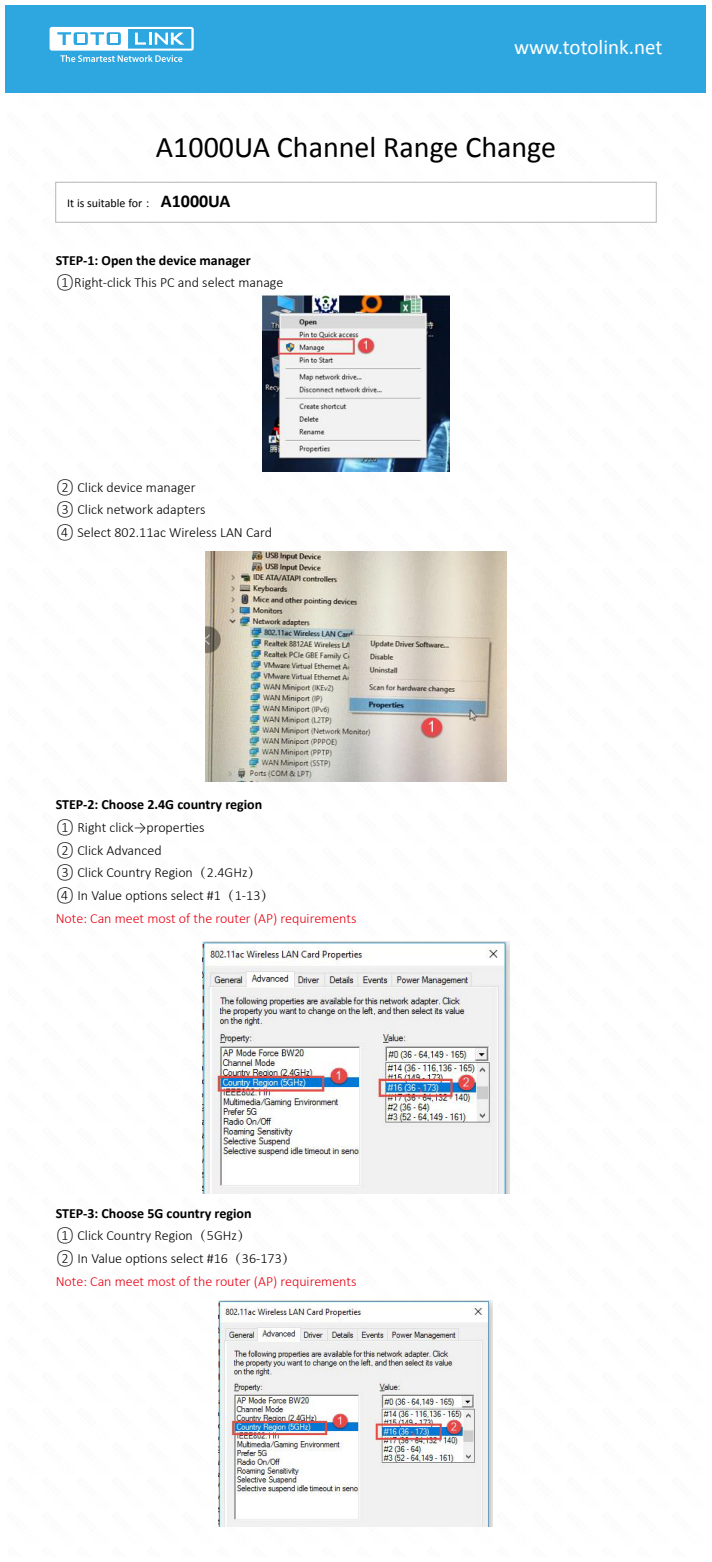
<style>
.page{position:relative;width:712px;height:1562px;background:#fff}
.page>*{position:absolute;margin:0;border:0;box-sizing:border-box;transform-origin:0 0}
.t1{font:30px "Calibri";color:#000}
.t2{font:21px "Calibri";color:#fff}
.t3{font:300 14px/22.7px "Calibri";color:#000}
.t4{font:700 14px "Calibri";color:#000}
.t5{font:12px "Calibri";color:#000}
.s1{font-family:"Adobe Song Std";font-weight:300}
.s2{font-weight:700;font-size:18px}
.s3{font-family:"Adobe Song Std"}
.s4{color:#e60012}
.s5{font-weight:700}
</style>
<div class="page">
<div style="left:6px;top:6px;width:700px;height:87px;background:#2ea7e0"></div>
<svg style="left:50px;top:27px;width:144px;height:35px"></svg>
<div style="left:55px;top:182px;width:601px;height:41px;background:#fff;border:1px solid #b5b5b6"></div>
<img style="left:262px;top:295px;width:187px;height:176px">
<img style="left:206px;top:551px;width:300px;height:230px">
<img style="left:203px;top:941px;width:306px;height:252px">
<img style="left:218px;top:1300px;width:274px;height:226px">
<h2 class="t2" style="left:514px;top:34px;width:150px">www.totolink.net</h2>
<h1 class="t1" style="left:156px;top:128px;width:401px">A1000UA Channel Range Change</h1>
<p class="t5" style="left:67px;top:195px;width:165px">It is suitable for <span class="s1">：</span> <span class="s2">A1000UA</span></p>
<p class="t4" style="left:56px;top:251px;width:196px">STEP-1: Open the device manager</p>
<p class="t3" style="left:56px;top:271px;width:229px">①Right-click This PC and select manage</p>
<p class="t3" style="left:56px;top:475px;width:218px">② Click device manager<br>③ Click network adapters<br>④ Select 802.11ac Wireless LAN Card</p>
<p class="t4" style="left:56px;top:795px;width:208px">STEP-2: Choose 2.4G country region</p>
<p class="t3" style="left:56px;top:815px;width:302px">① Right click→properties<br>② Click Advanced<br>③ Click Country Region<span class="s3">（</span>2.4GHz<span class="s3">）<br></span>④ In Value options select #1<span class="s3">（</span>1-13<span class="s3">）<br></span><span class="s4">Note: Can meet most of the router (AP) requirements</span></p>
<p class="t3" style="left:56px;top:1201px;width:302px"><span class="s5">STEP-3: Choose 5G country region<br></span>① Click Country Region<span class="s3">（</span>5GHz<span class="s3">）<br></span>② In Value options select #16<span class="s3">（</span>36-173<span class="s3">）<br></span><span class="s4">Note: Can meet most of the router (AP) requirements</span></p>
</div>
